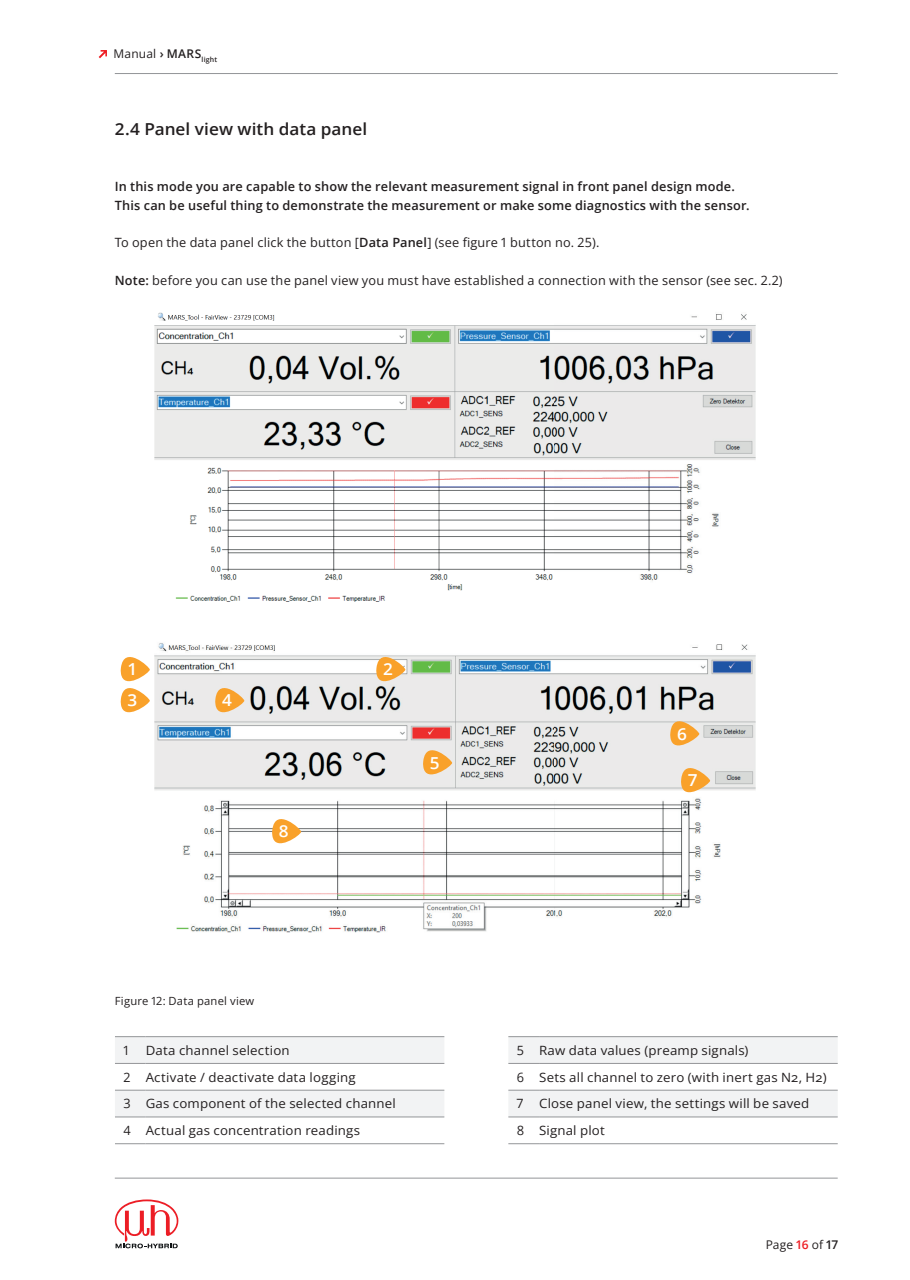
<style>
.page{position:relative;width:910px;height:1280px;background:#fff}
.page>*{position:absolute;margin:0;border:0;box-sizing:border-box;transform-origin:0 0}
.t1{font:600 16.5px "Open Sans";color:#231f20;scale:1.04 1}
.t2{font:600 16.5px "Open Sans";color:#fff;scale:1.04 1}
.t3{font:12.75px/26.7px "Open Sans";letter-spacing:.015em;color:#231f20}
.t4{font:600 12.75px/18.8px "Open Sans";letter-spacing:.015em;color:#231f20}
.t5{font:12.75px/26.7px "Open Sans";letter-spacing:.015em;color:#231f20;scale:1.04 1}
.t6{font:12px "Open Sans";letter-spacing:.015em;color:#231f20}
.t7{font:11.25px "Open Sans";letter-spacing:.02em;color:#231f20}
.s1{font-weight:600}
.s2{font-weight:600;color:#ee1d23}
</style>
<div class="page">
<hr style="left:115px;top:73px;width:723px;height:1px;background:#939598">
<hr style="left:115px;top:1178px;width:723px;height:1px;background:#939598">
<svg style="left:99px;top:50px;width:8px;height:8px"></svg>
<img style="left:155px;top:312px;width:600px;height:290px">
<img style="left:155px;top:643px;width:600px;height:290px">
<svg style="left:115px;top:1037px;width:329px;height:80px"></svg>
<hr style="left:115px;top:1036px;width:31px;height:1px;background:#939598">
<hr style="left:146px;top:1036px;width:298px;height:1px;background:#939598">
<hr style="left:115px;top:1063px;width:31px;height:1px;background:#939598">
<hr style="left:146px;top:1063px;width:298px;height:1px;background:#939598">
<hr style="left:115px;top:1090px;width:31px;height:1px;background:#939598">
<hr style="left:146px;top:1090px;width:298px;height:1px;background:#939598">
<hr style="left:115px;top:1117px;width:31px;height:1px;background:#939598">
<hr style="left:146px;top:1117px;width:298px;height:1px;background:#939598">
<hr style="left:115px;top:1143px;width:31px;height:1px;background:#939598">
<hr style="left:146px;top:1143px;width:298px;height:1px;background:#939598">
<svg style="left:508px;top:1037px;width:330px;height:80px"></svg>
<hr style="left:508px;top:1036px;width:31px;height:1px;background:#939598">
<hr style="left:539px;top:1036px;width:299px;height:1px;background:#939598">
<hr style="left:508px;top:1063px;width:31px;height:1px;background:#939598">
<hr style="left:539px;top:1063px;width:299px;height:1px;background:#939598">
<hr style="left:508px;top:1090px;width:31px;height:1px;background:#939598">
<hr style="left:539px;top:1090px;width:299px;height:1px;background:#939598">
<hr style="left:508px;top:1117px;width:31px;height:1px;background:#939598">
<hr style="left:539px;top:1117px;width:299px;height:1px;background:#939598">
<hr style="left:508px;top:1143px;width:31px;height:1px;background:#939598">
<hr style="left:539px;top:1143px;width:299px;height:1px;background:#939598">
<svg style="left:376px;top:644px;width:29px;height:47px"></svg>
<svg style="left:121px;top:657px;width:29px;height:56px"></svg>
<svg style="left:215px;top:675px;width:29px;height:47px"></svg>
<svg style="left:423px;top:737px;width:29px;height:48px"></svg>
<svg style="left:670px;top:708px;width:40px;height:94px;background:#edd5b6"></svg>
<svg style="left:272px;top:806px;width:29px;height:47px"></svg>
<svg style="left:115px;top:1199px;width:63px;height:49px"></svg>
<p class="t6" style="left:114px;top:46px;width:105px">Manual <span class="s1">› MARS</span><sub>light</sub></p>
<p class="t1" style="left:115px;top:117px;width:244px">2.4 Panel view with data panel</p>
<p class="t4" style="left:115px;top:177px;width:636px">In this mode you are capable to show the relevant measurement signal in front panel design mode.<br>This can be useful thing to demonstrate the measurement or make some diagnostics with the sensor.</p>
<p class="t3" style="left:115px;top:229px;width:486px">To open the data panel click the button [<span class="s1">Data Panel</span>] (see figure 1 button no. 25).</p>
<p class="t3" style="left:115px;top:266px;width:669px"><span class="s1">Note:</span> before you can use the panel view you must have established a connection with the sensor (see sec. 2.2)</p>
<p class="t2" style="left:128px;top:658px;width:11px">1</p>
<p class="t2" style="left:383px;top:658px;width:11px">2</p>
<p class="t2" style="left:128px;top:689px;width:11px">3</p>
<p class="t2" style="left:222px;top:689px;width:11px">4</p>
<p class="t2" style="left:279px;top:820px;width:11px">8</p>
<p class="t2" style="left:430px;top:751px;width:11px">5</p>
<p class="t2" style="left:677px;top:722px;width:11px">6</p>
<p class="t2" style="left:688px;top:769px;width:11px">7</p>
<p class="t7" style="left:115px;top:993px;width:141px">Figure 12: Data panel view</p>
<p class="t3" style="left:123px;top:1037px;width:7px">1</p>
<p class="t5" style="left:123px;top:1037px;width:263px;text-indent:22px">Data channel selection<br>2 Activate / deactivate data logging<br>3 Gas component of the selected channel 4 Actual gas concentration readings</p>
<p class="t3" style="left:517px;top:1037px;width:311px">5 Raw data values (preamp signals)<br>6 Sets all channel to zero (with inert gas N2, H2)<br>7 Close panel view, the settings will be saved<br>8 Signal plot</p>
<p class="t6" style="left:766px;top:1236px;width:74px">Page <span class="s2">16</span> of <span class="s1">17</span></p>
</div>
